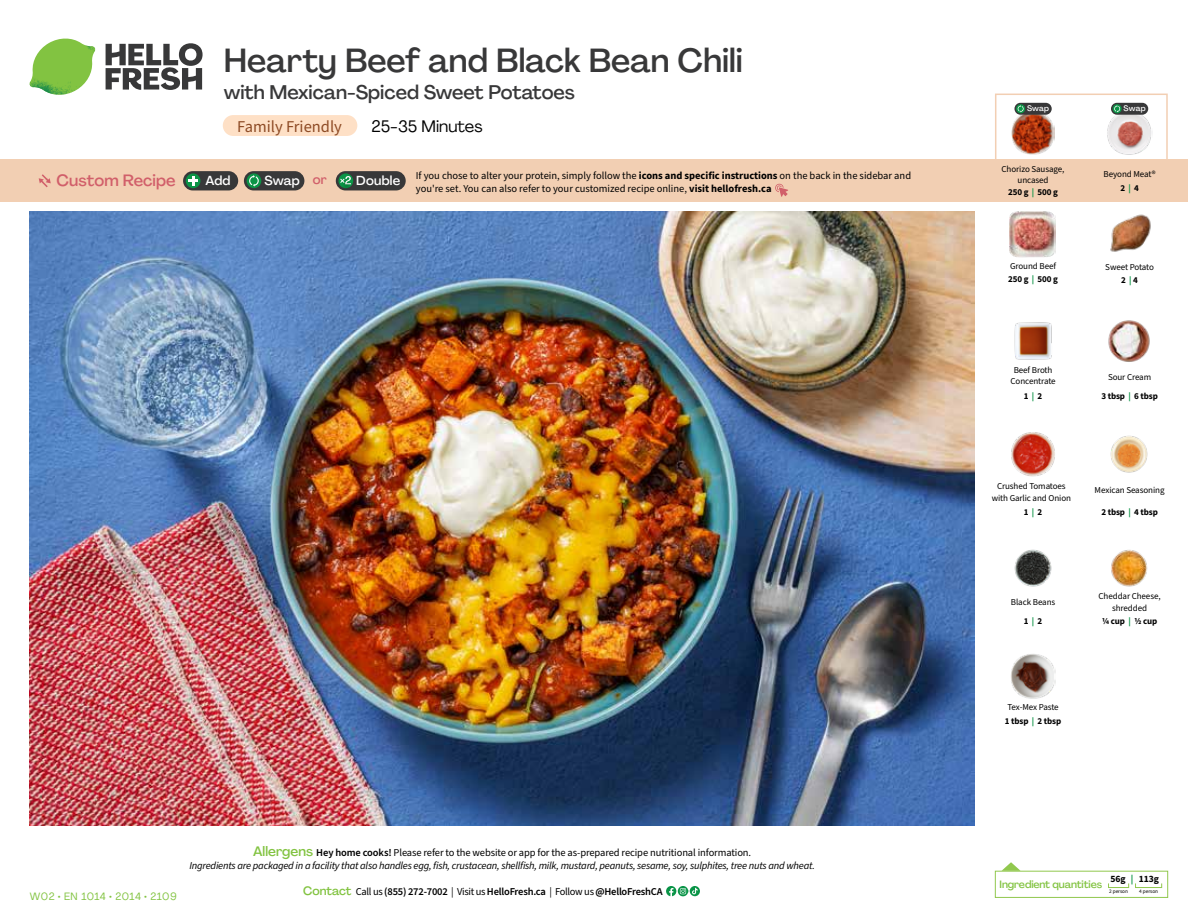
<style>
.page{position:relative;width:1188px;height:918px;background:#fff}
.page>*{position:absolute;margin:0;border:0;box-sizing:border-box;transform-origin:0 0}
.t1{font:500 33px "Agrandir";color:#383839}
.t2{font:500 19.5px "Agrandir";color:#383839}
.t3{font:16.5px "Source Sans Pro";color:#8e4b25}
.t4{font:16.5px "Agrandir";color:#000}
.t5{font:500 16.2px "Agrandir";color:#d15f6a}
.t6{font:500 12.9px "Agrandir";letter-spacing:.015em;color:#fff}
.t7{font:italic 10.5px/13.5px "Source Sans Pro";letter-spacing:-.02em;color:#000;text-align:center}
.t8{font:10.5px "Source Sans Pro";color:#000}
.t9{font:600 10.5px "Source Sans Pro";letter-spacing:-.02em;color:#000}
.t10{font:500 10.5px "Agrandir";letter-spacing:-.01em;color:#82c341}
.t11{font:10.5px "Agrandir";letter-spacing:.045em;color:#82c341}
.t12{font:700 9.6px "Source Sans Pro";letter-spacing:-.01em;color:#000}
.t13{font:9px/11.6px "Source Sans Pro";letter-spacing:-.01em;color:#000;text-align:center}
.t14{font:700 9px/19px "Source Sans Pro";letter-spacing:-.01em;color:#000;text-align:center}
.t15{font:500 7.95px "Agrandir";letter-spacing:.01em;color:#fff}
.t16{font:5.25px "Source Sans Pro";letter-spacing:-.01em;color:#000}
.s1{color:#d15f6a}
.s2{font-weight:700}
.s3{font-weight:700;color:#0b9446}
.s4{color:#0b9446}
.s5{font-weight:400}
.s6{font-family:"Agrandir";font-weight:500;font-style:normal;font-size:13.5px;color:#82c341}
.s7{font-weight:600;font-style:normal}
.s8{font-style:normal}
.s9{font-family:"Agrandir";font-weight:500;font-size:12px;color:#82c341}
</style>
<div class="page">
<svg style="left:106px;top:43px;width:97px;height:47px"></svg>
<svg style="left:34px;top:39px;width:59px;height:38px"></svg>
<img style="left:65px;top:39px;width:30px;height:25px">
<img style="left:33px;top:60px;width:56px;height:10px">
<img style="left:29px;top:64px;width:58px;height:31px">
<img style="left:64px;top:70px;width:25px;height:24px">
<img style="left:30px;top:211px;width:945px;height:615px">
<svg style="left:690px;top:886px;width:10px;height:10px"></svg>
<svg style="left:666px;top:886px;width:32px;height:10px"></svg>
<svg style="left:1002px;top:862px;width:19px;height:9px"></svg>
<div style="left:995px;top:871px;width:173px;height:27px;border:1px solid #91c84e"></div>
<div style="left:1108px;top:883px;width:21px;height:5px;border:1px solid #91c84e"></div>
<div style="left:1135px;top:883px;width:27px;height:5px;border:1px solid #91c84e"></div>
<img style="left:1014px;top:322px;width:38px;height:38px">
<img style="left:1108px;top:320px;width:42px;height:42px">
<img style="left:1011px;top:432px;width:44px;height:45px">
<img style="left:1110px;top:435px;width:38px;height:38px">
<img style="left:1014px;top:549px;width:38px;height:38px">
<img style="left:1111px;top:549px;width:37px;height:38px">
<img style="left:1011px;top:654px;width:45px;height:45px">
<img style="left:1110px;top:214px;width:41px;height:38px">
<img style="left:1010px;top:212px;width:45px;height:45px">
<div style="left:0;top:160px;width:1188px;height:42px;background:#f2cfb3"></div>
<svg style="left:39px;top:174px;width:12px;height:13px"></svg>
<div style="left:336px;top:171px;width:70px;height:19px;background:#383839;border-radius:10px"></div>
<svg style="left:338px;top:173px;width:15px;height:15px"></svg>
<div style="left:341px;top:180px;width:11px;height:11px;background:#000;opacity:.35"></div>
<svg style="left:339px;top:176px;width:12px;height:8px"></svg>
<div style="left:244px;top:171px;width:60px;height:19px;background:#383839;border-radius:10px"></div>
<div style="left:247px;top:173px;width:14px;height:15px;background:#0b9446;border-radius:50%"></div>
<svg style="left:249px;top:175px;width:10px;height:12px"></svg>
<div style="left:183px;top:171px;width:55px;height:19px;background:#383839;border-radius:10px"></div>
<div style="left:186px;top:173px;width:14px;height:15px;background:#0b9446;border-radius:50%"></div>
<svg style="left:188px;top:176px;width:10px;height:10px"></svg>
<svg style="left:775px;top:183px;width:13px;height:14px"></svg>
<div style="left:995px;top:94px;width:173px;height:69px;border:2px solid #f2cfb3"></div>
<img style="left:1011px;top:115px;width:44px;height:40px">
<img style="left:1107px;top:111px;width:45px;height:44px">
<div style="left:1014px;top:103px;width:38px;height:12px;background:#383839;border-radius:6px"></div>
<svg style="left:1016px;top:104px;width:9px;height:9px"></svg>
<svg style="left:1018px;top:105px;width:6px;height:7px"></svg>
<div style="left:1111px;top:103px;width:37px;height:12px;background:#383839;border-radius:6px"></div>
<svg style="left:1113px;top:104px;width:9px;height:9px"></svg>
<svg style="left:1114px;top:105px;width:6px;height:7px"></svg>
<div style="left:223px;top:115px;width:134px;height:21px;background:#fee0c6;border-radius:10px"></div>
<h3 class="t5" style="left:56px;top:170px;width:121px">Custom Recipe</h3>
<h1 class="t1" style="left:224px;top:40px;width:521px">Hearty Beef and Black Bean Chili</h1>
<h2 class="t2" style="left:224px;top:80px;width:353px">with Mexican-Spiced Sweet Potatoes</h2>
<h3 class="t4" style="left:372px;top:116px;width:113px">25-35 Minutes</h3>
<h3 class="t3" style="left:237px;top:115px;width:106px">Family Friendly</h3>
<p class="t15" style="left:1027px;top:104px;width:24px">Swap</p>
<p class="t15" style="left:1124px;top:104px;width:24px">Swap</p>
<p class="t6" style="left:205px;top:172px;width:27px">Add</p>
<p class="t6" style="left:264px;top:172px;width:64px">Swap <span class="s1">or</span></p>
<p class="t6" style="left:356px;top:172px;width:45px">Double</p>
<p class="t13" style="left:1002px;top:164px;width:64px">Chorizo Sausage, uncased<br><span class="s2">250 g</span> <span class="s3">|</span> <span class="s2">500 g</span></p>
<p class="t13" style="left:1104px;top:167px;width:54px;line-height:14.2px">Beyond Meat®<br><span class="s2">2</span> <span class="s3">|</span> <span class="s2">4</span></p>
<p class="t8" style="left:416px;top:168px;width:497px">If you chose to alter your protein, simply follow the <span class="s2">icons and specific instructions</span> on the back in the sidebar and</p>
<p class="t8" style="left:416px;top:182px;width:357px">you're set. You can also refer to your customized recipe online, <span class="s2">visit hellofresh.ca</span></p>
<p class="t13" style="left:1008px;top:260px;width:51px;line-height:12.8px;text-align:left">Ground Beef<br><span class="s2">250 g</span> <span class="s3">|</span> <span class="s2">500 g</span></p>
<p class="t13" style="left:1105px;top:260px;width:50px;line-height:13.8px">Sweet Potato<br><span class="s2">2</span> <span class="s3">|</span> <span class="s2">4</span></p>
<p class="t13" style="left:1011px;top:364px;width:47px">Beef Broth<br>Concentrate</p>
<p class="t14" style="left:1024px;top:387px;width:20px">1 <span class="s4">|</span> 2</p>
<p class="t14" style="left:1101px;top:368px;width:58px"><span class="s5">Sour Cream<br></span>3 tbsp <span class="s4">|</span> 6 tbsp</p>
<p class="t13" style="left:992px;top:481px;width:81px">Crushed Tomatoes with Garlic and Onion</p>
<p class="t14" style="left:1024px;top:503px;width:20px">1 <span class="s4">|</span> 2</p>
<p class="t13" style="left:1095px;top:484px;width:71px">Mexican Seasoning</p>
<p class="t14" style="left:1101px;top:503px;width:58px">2 tbsp <span class="s4">|</span> 4 tbsp</p>
<p class="t13" style="left:1011px;top:592px;width:46px;line-height:19px">Black Beans<br><span class="s2">1</span> <span class="s3">|</span> <span class="s2">2</span></p>
<p class="t13" style="left:1099px;top:591px;width:64px">Cheddar Cheese, shredded</p>
<p class="t14" style="left:1102px;top:611px;width:57px">1/4 cup <span class="s4">|</span> 1/2 cup</p>
<p class="t13" style="left:1005px;top:700px;width:58px;line-height:13.8px;text-align:left">Tex-Mex Paste<br><span class="s2">1 tbsp</span> <span class="s3">|</span> <span class="s2">2 tbsp</span></p>
<p class="t11" style="left:30px;top:890px;width:148px">W02 • EN 1014 • 2014 • 2109</p>
<p class="t7" style="left:189px;top:846px;width:627px"><span class="s6">Allergens</span> <span class="s7">Hey home cooks!</span> <span class="s8">Please refer to the website or app for the as-prepared recipe nutritional information.<br></span>Ingredients are packaged in a facility that also handles egg, fish, crustacean, shellfish, milk, mustard, peanuts, sesame, soy, sulphites, tree nuts and wheat.</p>
<p class="t9" style="left:303px;top:885px;width:361px"><span class="s9">Contact</span> <span class="s5">Call us</span> (855) 272-7002 <span class="s5">| Visit us</span> HelloFresh.ca <span class="s5">| Follow us</span> @HelloFreshCA</p>
<p class="t12" style="left:1111px;top:872px;width:50px">56g <span class="s4">|</span> 113g</p>
<p class="t16" style="left:1109px;top:888px;width:20px">2 person</p>
<p class="t16" style="left:1139px;top:888px;width:20px">4 person</p>
<p class="t10" style="left:1000px;top:878px;width:104px">Ingredient quantities</p>
</div>
